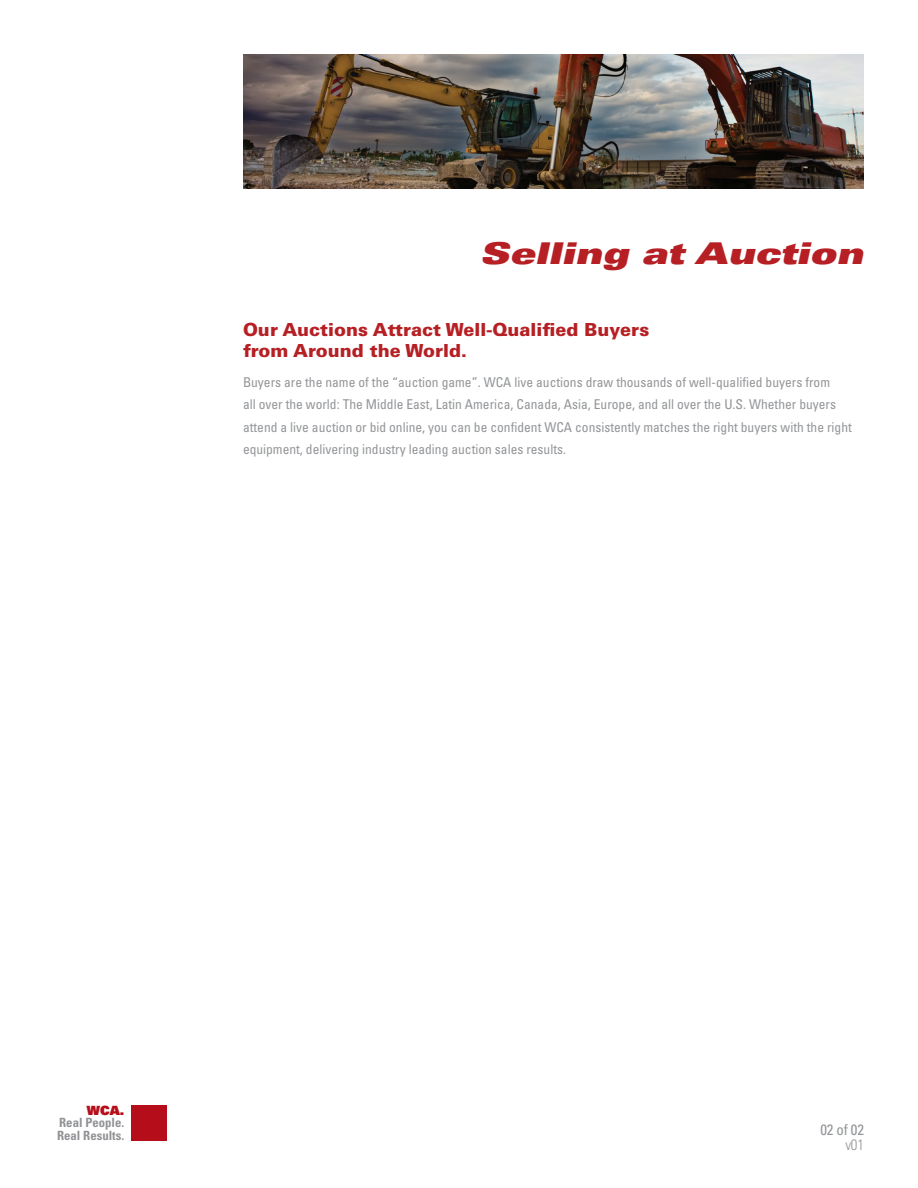
<style>
.page{position:relative;width:918px;height:1188px;background:#fff}
.page>*{position:absolute;margin:0;border:0;box-sizing:border-box;transform-origin:0 0}
.main_header{font:30px "Univers LT Std X Black Ex Obl";color:#b62024}
.red_headers{font:900 18px/21.6px "Univers LT Std";color:#b62024}
.t1{font:condensed 15px "Univers LT Std";color:#939598}
.t2{font:300 condensed 15px "Univers LT Std";color:#939598}
.body_copy{font:condensed 13.5px/22.5px "Univers LT Std";color:#939598}
.t3{font:700 condensed 12.75px/12.8px "Univers";color:#919295}
.t4{font:900 12.75px "Univers";color:#b50e1a}
</style>
<div class="page">
<div style="left:131px;top:1105px;width:35px;height:35px;background:#b50e1a"></div>
<img style="left:243px;top:54px;width:621px;height:135px">
<p class="main_header" style="left:480px;top:236px;width:385px">Selling at Auction</p>
<p class="red_headers" style="left:243px;top:318px;width:408px">Our Auctions Attract Well-Qualified Buyers from Around the World.</p>
<p class="body_copy" style="left:243px;top:370px;width:610px">Buyers are the name of the “auction game”. WCA live auctions draw thousands of well-qualified buyers from<br>all over the world: The Middle East, Latin America, Canada, Asia, Europe, and all over the U.S. Whether buyers attend a live auction or bid online, you can be confident WCA consistently matches the right buyers with the right equipment, delivering industry leading auction sales results.</p>
<p class="t4" style="left:87px;top:1102px;width:39px">WCA.</p>
<p class="t3" style="left:57px;top:1116px;width:69px">Real People.<br>Real Results.</p>
<p class="t1" style="left:821px;top:1120px;width:45px">02 of 02</p>
<p class="t2" style="left:845px;top:1136px;width:20px">v01</p>
</div>
